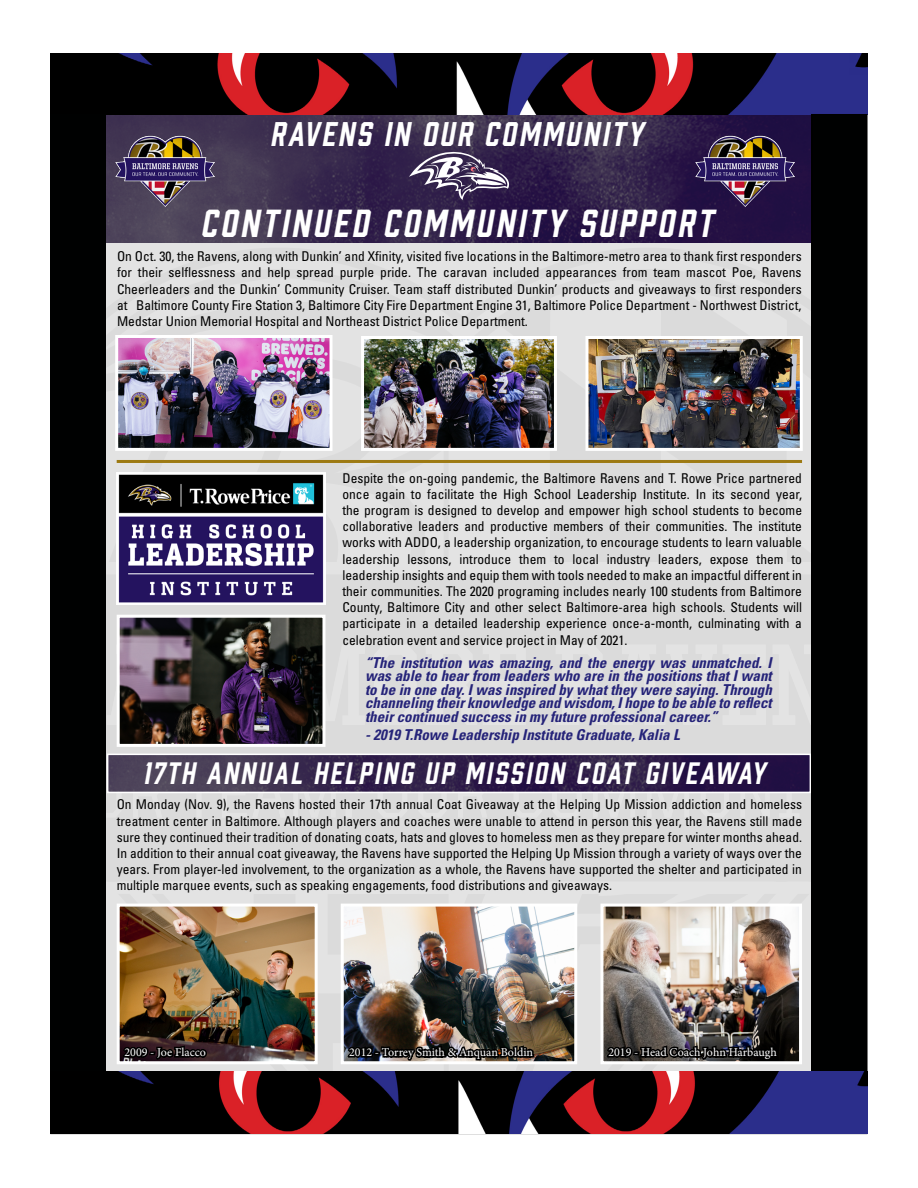
<style>
.page{position:relative;width:918px;height:1188px;background:#fff}
.page>*{position:absolute;margin:0;border:0;box-sizing:border-box;transform-origin:0 0}
.t1{font:italic 36px "Prohibition";letter-spacing:.085em;color:#fff}
.t2{font:italic 31.5px "Prohibition";letter-spacing:.085em;color:#fff}
.t3{font:italic 28.5px "Prohibition";letter-spacing:.085em;color:#fff}
.t4{font:italic 700 condensed 15px/13.5px "Univers LT Std";color:#252379;text-align:justify}
.t5{font:condensed 13.5px/16.2px "Univers LT Std";color:#000;text-align:justify}
.t6{font:12px "Minion Pro";color:#fff}
</style>
<div class="page">
<div style="left:50px;top:243px;width:762px;height:849px;background:#dbdbdb"></div>
<img style="left:106px;top:114px;width:705px;height:129px">
<img style="left:50px;top:54px;width:817px;height:60px">
<div style="left:50px;top:114px;width:56px;height:962px;background:#000101"></div>
<img style="left:110px;top:757px;width:698px;height:33px">
<div style="left:107px;top:754px;width:704px;height:39px;border:2px solid #fff"></div>
<svg style="left:409px;top:152px;width:100px;height:48px"></svg>
<img style="left:115px;top:114px;width:99px;height:102px">
<div style="left:812px;top:114px;width:55px;height:963px;background:#000101"></div>
<div style="left:811px;top:114px;width:56px;height:963px;border:1px solid #000"></div>
<img style="left:119px;top:339px;width:210px;height:108px">
<div style="left:115px;top:335px;width:218px;height:116px;border:3px solid #fff"></div>
<img style="left:365px;top:340px;width:188px;height:107px">
<div style="left:361px;top:336px;width:196px;height:115px;border:3px solid #fff"></div>
<img style="left:589px;top:340px;width:210px;height:107px">
<div style="left:585px;top:336px;width:218px;height:115px;border:3px solid #fff"></div>
<img style="left:117px;top:473px;width:208px;height:132px">
<hr style="left:117px;top:460px;width:685px;height:3px;background:#9d7a13">
<img style="left:121px;top:619px;width:200px;height:124px">
<div style="left:117px;top:615px;width:208px;height:132px;border:3px solid #fff"></div>
<img style="left:121px;top:908px;width:193px;height:152px">
<div style="left:117px;top:904px;width:201px;height:160px;border:3px solid #fff"></div>
<img style="left:345px;top:908px;width:228px;height:152px">
<div style="left:341px;top:904px;width:236px;height:160px;border:3px solid #fff"></div>
<img style="left:604px;top:908px;width:194px;height:152px">
<div style="left:600px;top:904px;width:202px;height:160px;border:3px solid #fff"></div>
<svg style="left:120px;top:1037px;width:123px;height:24px"></svg>
<svg style="left:119px;top:1043px;width:90px;height:19px"></svg>
<img style="left:344px;top:1032px;width:192px;height:40px">
<svg style="left:603px;top:1043px;width:177px;height:20px"></svg>
<img style="left:695px;top:114px;width:99px;height:102px">
<img style="left:50px;top:1072px;width:817px;height:62px">
<h2 class="t2" style="left:272px;top:113px;width:374px">RAVENS IN OUR COMMUNITY</h2>
<h1 class="t1" style="left:203px;top:198px;width:514px">CONTINUED COMMUNITY SUPPORT</h1>
<p class="t5" style="left:117px;top:248px;width:686px">On Oct. 30, the Ravens, along with Dunkin’ and Xfinity, visited five locations in the Baltimore-metro area to thank first responders for their selflessness and help spread purple pride. The caravan included appearances from team mascot Poe, Ravens Cheerleaders and the Dunkin’ Community Cruiser. Team staff distributed Dunkin’ products and giveaways to first responders at Baltimore County Fire Station 3, Baltimore City Fire Department Engine 31, Baltimore Police Department - Northwest District, Medstar Union Memorial Hospital and Northeast District Police Department.</p>
<p class="t5" style="left:342px;top:469px;width:461px">Despite the on-going pandemic, the Baltimore Ravens and T. Rowe Price partnered once again to facilitate the High School Leadership Institute. In its second year, the program is designed to develop and empower high school students to become collaborative leaders and productive members of their communities. The institute works with ADDO, a leadership organization, to encourage students to learn valuable leadership lessons, introduce them to local industry leaders, expose them to leadership insights and equip them with tools needed to make an impactful different in their communities. The 2020 programing includes nearly 100 students from Baltimore County, Baltimore City and other select Baltimore-area high schools. Students will participate in a detailed leadership experience once-a-month, culminating with a celebration event and service project in May of 2021.</p>
<p class="t4" style="left:365px;top:656px;width:408px">“The institution was amazing, and the energy was unmatched. I was able to hear from leaders who are in the positions that I want to be in one day. I was inspired by what they were saying. Through channeling their knowledge and wisdom, I hope to be able to reflect their continued success in my future professional career.”</p>
<p class="t4" style="left:365px;top:728px;width:316px">- 2019 T.Rowe Leadership Institute Graduate, Kalia L</p>
<h3 class="t3" style="left:145px;top:754px;width:624px">17TH ANNUAL HELPING UP MISSION COAT GIVEAWAY</h3>
<p class="t5" style="left:117px;top:796px;width:687px">On Monday (Nov. 9), the Ravens hosted their 17th annual Coat Giveaway at the Helping Up Mission addiction and homeless treatment center in Baltimore. Although players and coaches were unable to attend in person this year, the Ravens still made sure they continued their tradition of donating coats, hats and gloves to homeless men as they prepare for winter months ahead.<br>In addition to their annual coat giveaway, the Ravens have supported the Helping Up Mission through a variety of ways over the years. From player-led involvement, to the organization as a whole, the Ravens have supported the shelter and participated in multiple marquee events, such as speaking engagements, food distributions and giveaways.</p>
<p class="t6" style="left:124px;top:1044px;width:83px">2009 - Joe Flacco</p>
<p class="t6" style="left:349px;top:1044px;width:185px">2012 - Torrey Smith &amp; Anquan Boldin</p>
<p class="t6" style="left:608px;top:1044px;width:170px">2019 - Head Coach John Harbaugh</p>
</div>
